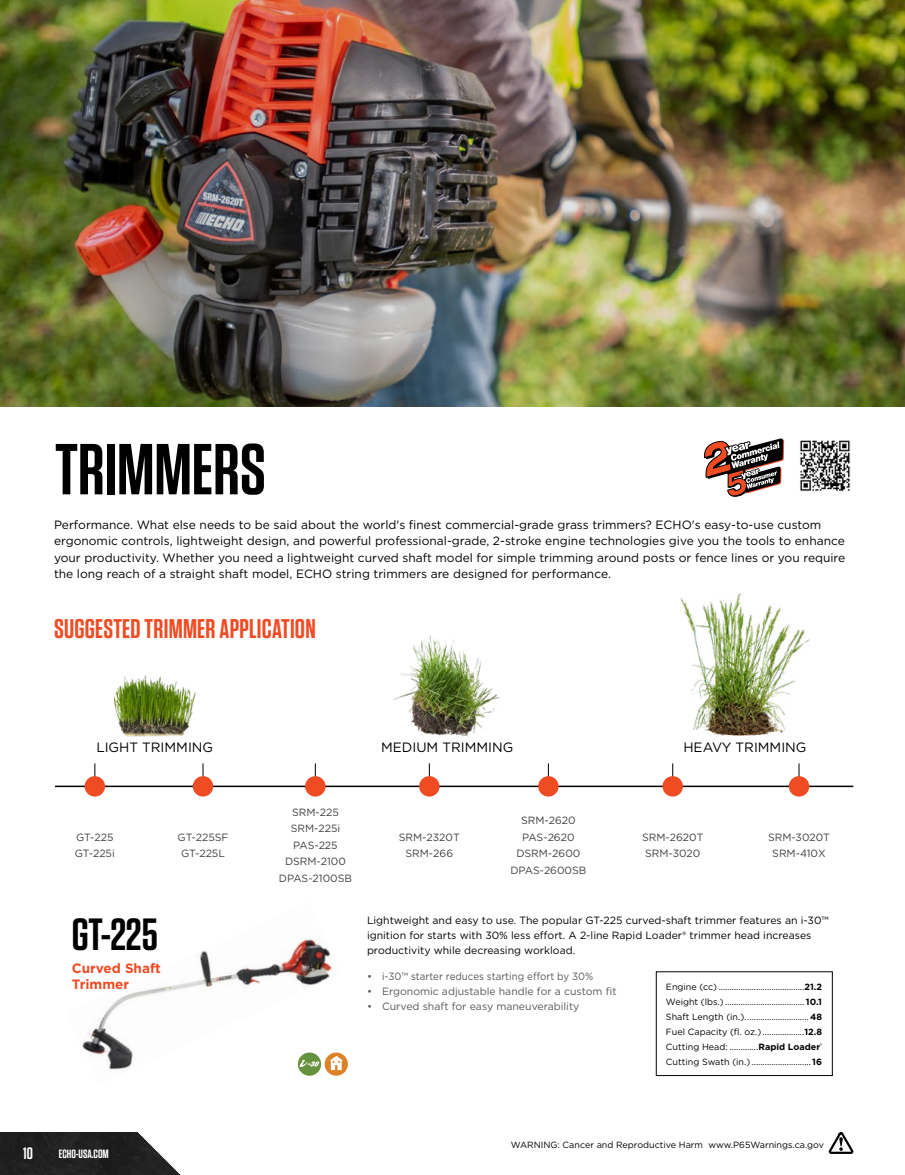
<style>
.page{position:relative;width:905px;height:1175px;background:#fff}
.page>*{position:absolute;margin:0;border:0;box-sizing:border-box;transform-origin:0 0}
.t1{font:600 72px "Tungsten";color:#000}
.t2{font:600 45px "Tungsten";color:#000}
.t3{font:600 27px "Tungsten";letter-spacing:.01em;color:#f04c24}
.t4{font:600 16.5px "Tungsten";color:#fff}
.t5{font:13.5px "Gotham";color:#000}
.t6{font:700 13.5px/16.2px "Gotham";color:#f04c24}
.t7{font:12px/16.5px "Gotham";color:#000}
.t8{font:600 12px "Tungsten";color:#fff}
.t9{font:10.5px/15px "Gotham";color:#000}
.t10{font:10.5px/16.5px "Gotham";color:#414042;text-align:center}
.t11{font:10.5px "Gotham";color:#58595b}
.t12{font:9px/15px "Gotham";color:#000;text-align:justify}
.s1{font-weight:700}
</style>
<div class="page">
<img style="left:0;top:1132px;width:180px;height:42px">
<svg style="left:828px;top:1132px;width:26px;height:22px"></svg>
<img style="left:82px;top:939px;width:258px;height:137px">
<hr style="left:55px;top:785px;width:798px;height:2px;background:#000">
<img style="left:0;top:0;width:904px;height:406px">
<img style="left:114px;top:675px;width:81px;height:61px">
<img style="left:393px;top:635px;width:107px;height:101px">
<img style="left:680px;top:593px;width:129px;height:143px">
<svg style="left:94px;top:763px;width:1px;height:13px"></svg>
<div style="left:85px;top:776px;width:20px;height:20px;background:#f04c23;border-radius:50%"></div>
<svg style="left:203px;top:763px;width:1px;height:13px"></svg>
<div style="left:193px;top:776px;width:20px;height:20px;background:#f04c23;border-radius:50%"></div>
<svg style="left:315px;top:763px;width:1px;height:13px"></svg>
<div style="left:305px;top:776px;width:20px;height:20px;background:#f04c23;border-radius:50%"></div>
<svg style="left:548px;top:763px;width:1px;height:13px"></svg>
<div style="left:538px;top:776px;width:20px;height:20px;background:#f04c23;border-radius:50%"></div>
<svg style="left:672px;top:763px;width:1px;height:13px"></svg>
<div style="left:662px;top:776px;width:21px;height:20px;background:#f04c23;border-radius:50%"></div>
<svg style="left:429px;top:763px;width:1px;height:13px"></svg>
<div style="left:419px;top:776px;width:20px;height:20px;background:#f04c23;border-radius:50%"></div>
<svg style="left:798px;top:763px;width:1px;height:13px"></svg>
<div style="left:788px;top:776px;width:21px;height:20px;background:#f04c23;border-radius:50%"></div>
<svg style="left:704px;top:438px;width:81px;height:59px"></svg>
<div style="left:298px;top:1052px;width:23px;height:23px;background:#67923d;border-radius:50%"></div>
<svg style="left:299px;top:1059px;width:20px;height:8px"></svg>
<div style="left:325px;top:1052px;width:23px;height:23px;background:#dc8227;border-radius:50%"></div>
<svg style="left:329px;top:1055px;width:14px;height:15px"></svg>
<img style="left:800px;top:440px;width:50px;height:51px">
<h1 class="t1" style="left:55px;top:431px;width:212px">TRIMMERS</h1>
<p class="t7" style="left:54px;top:516px;width:792px">Performance. What else needs to be said about the world's finest commercial-grade grass trimmers? ECHO's easy-to-use custom ergonomic controls, lightweight design, and powerful professional-grade, 2-stroke engine technologies give you the tools to enhance your productivity. Whether you need a lightweight curved shaft model for simple trimming around posts or fence lines or you require the long reach of a straight shaft model, ECHO string trimmers are designed for performance.</p>
<h3 class="t3" style="left:54px;top:614px;width:263px">SUGGESTED TRIMMER APPLICATION</h3>
<p class="t5" style="left:96px;top:738px;width:118px">LIGHT TRIMMING</p>
<p class="t5" style="left:381px;top:738px;width:134px">MEDIUM TRIMMING</p>
<p class="t5" style="left:683px;top:738px;width:125px">HEAVY TRIMMING</p>
<p class="t10" style="left:75px;top:828px;width:41px;text-align:left">GT-225<br>GT-225i</p>
<p class="t10" style="left:177px;top:828px;width:52px">GT-225SF<br>GT-225L</p>
<p class="t10" style="left:279px;top:803px;width:75px">SRM-225<br>SRM-225i<br>PAS-225<br>DSRM-2100<br>DPAS-2100SB</p>
<p class="t10" style="left:510px;top:812px;width:78px">SRM-2620<br>PAS-2620<br>DSRM-2600<br>DPAS-2600SB</p>
<p class="t10" style="left:399px;top:828px;width:62px">SRM-2320T<br>SRM-266</p>
<p class="t10" style="left:768px;top:828px;width:63px">SRM-3020T<br>SRM-410X</p>
<p class="t10" style="left:642px;top:828px;width:63px;text-align:left">SRM-2620T<br>SRM-3020</p>
<h2 class="t2" style="left:72px;top:910px;width:87px">GT-225</h2>
<p class="t9" style="left:367px;top:912px;width:463px">Lightweight and easy to use. The popular GT-225 curved-shaft trimmer features an i-30™ ignition for starts with 30% less effort. A 2-line Rapid Loader® trimmer head increases</p>
<p class="t9" style="left:367px;top:942px;width:210px">productivity while decreasing workload.</p>
<p class="t6" style="left:72px;top:960px;width:90px">Curved Shaft<br>Trimmer</p>
<p class="t11" style="left:367px;top:969px;width:228px">• i-30™ starter reduces starting effort by 30%</p>
<p class="t11" style="left:367px;top:984px;width:251px">• Ergonomic adjustable handle for a custom fit</p>
<p class="t11" style="left:367px;top:999px;width:214px">• Curved shaft for easy maneuverability</p>
<p class="t12" style="left:666px;top:978px;width:158px">Engine (cc) .......................................<span class="s1">21.2<br></span>Weight (lbs.) .................................... <span class="s1">10.1<br></span>Shaft Length (in.).............................<span class="s1">48<br></span>Fuel Capacity (fl. oz.) ...................<span class="s1">12.8<br></span>Cutting Head: .............<span class="s1">Rapid Loader</span><sup>® </sup>Cutting Swath (in.) ........................... <span class="s1">16</span></p>
<h3 class="t4" style="left:23px;top:1144px;width:11px">10</h3>
<p class="t8" style="left:59px;top:1147px;width:51px">ECHO-USA.COM</p>
<p class="t12" style="left:511px;top:1137px;width:314px">WARNING: Cancer and Reproductive Harm www.P65Warnings.ca.gov</p>
</div>
